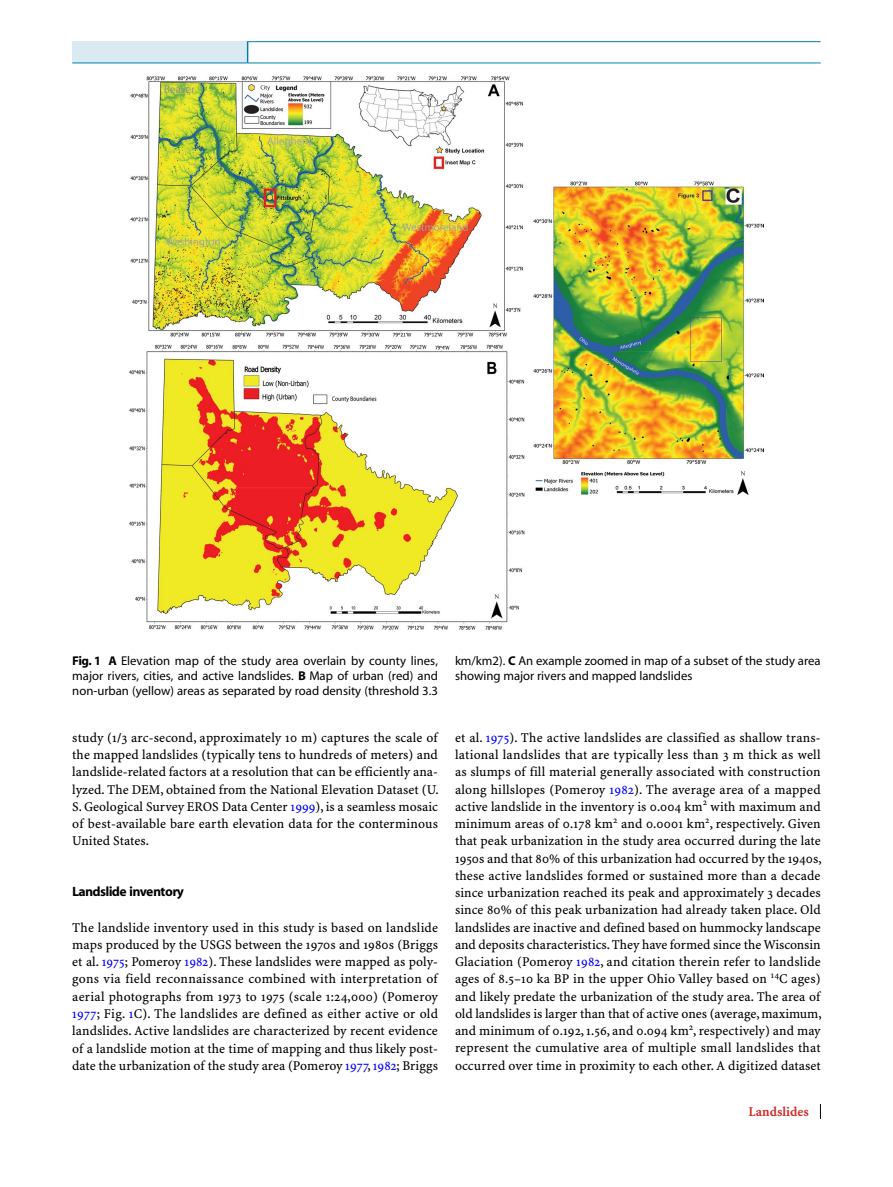
<style>
.page{position:relative;width:893px;height:1187px;background:#fff}
.page>*{position:absolute;margin:0;border:0;box-sizing:border-box;transform-origin:0 0}
.t1{font:13.5px/17.2px "S Minion Plus";letter-spacing:.005em;color:#000;text-align:justify}
.t2{font:700 13.5px "S Myriad";color:#000}
.t3{font:13.5px "S Minion Plus Bold 4";color:#d12d28}
.t4{font:12.75px/15px "S Myriad";color:#000;text-align:justify}
.s1{font-weight:700}
.s2{color:#00f}
</style>
<div class="page">
<svg style="left:820px;top:1104px;width:1px;height:14px"></svg>
<div style="left:72px;top:42px;width:176px;height:21px;background:#daeaf3"></div>
<svg style="left:247px;top:42px;width:1px;height:21px"></svg>
<hr style="left:72px;top:63px;width:176px;height:1px;background:#007faa">
<hr style="left:247px;top:41px;width:574px;height:1px;background:#007faa">
<hr style="left:248px;top:63px;width:573px;height:1px;background:#007faa">
<img style="left:130px;top:77px;width:633px;height:552px">
<p class="t4" style="left:72px;top:653px;width:367px"><span class="s1">Fig. 1 A</span> Elevation map of the study area overlain by county lines, major rivers, cities, and active landslides. <span class="s1">B</span> Map of urban (red) and non-urban (yellow) areas as separated by road density (threshold 3.3</p>
<p class="t4" style="left:455px;top:653px;width:367px">km/km2). <span class="s1">C</span> An example zoomed in map of a subset of the study area showing major rivers and mapped landslides</p>
<p class="t1" style="left:72px;top:729px;width:368px">study (1/3 arc-second, approximately 10 m) captures the scale of the mapped landslides (typically tens to hundreds of meters) and landslide-related factors at a resolution that can be efficiently ana&shy;lyzed. The DEM, obtained from the National Elevation Dataset (U.<br>S. Geological Survey EROS Data Center <span class="s2">1999</span>), is a seamless mosaic of best-available bare earth elevation data for the conterminous United States.</p>
<p class="t2" style="left:72px;top:884px;width:112px">Landslide inventory</p>
<p class="t1" style="left:72px;top:918px;width:367px">The landslide inventory used in this study is based on landslide maps produced by the USGS between the 1970s and 1980s (Briggs et al. <span class="s2">1975</span>; Pomeroy <span class="s2">1982</span>). These landslides were mapped as poly&shy;gons via field reconnaissance combined with interpretation of aerial photographs from 1973 to 1975 (scale 1:24,000) (Pomeroy <span class="s2">1977</span>; Fig. <span class="s2">1</span>C). The landslides are defined as either active or old landslides. Active landslides are characterized by recent evidence of a landslide motion at the time of mapping and thus likely post&shy;date the urbanization of the study area (Pomeroy <span class="s2">1977</span>, <span class="s2">1982</span>; Briggs</p>
<p class="t1" style="left:455px;top:729px;width:368px">et al. <span class="s2">1975</span>). The active landslides are classified as shallow trans&shy;lational landslides that are typically less than 3 m thick as well as slumps of fill material generally associated with construction along hillslopes (Pomeroy <span class="s2">1982</span>). The average area of a mapped active landslide in the inventory is 0.004 km<sup>2</sup> with maximum and minimum areas of 0.178 km<sup>2</sup> and 0.0001 km<sup>2</sup>, respectively. Given that peak urbanization in the study area occurred during the late 1950s and that 80% of this urbanization had occurred by the 1940s, these active landslides formed or sustained more than a decade since urbanization reached its peak and approximately 3 decades since 80% of this peak urbanization had already taken place. Old landslides are inactive and defined based on hummocky landscape and deposits characteristics. They have formed since the Wisconsin Glaciation (Pomeroy <span class="s2">1982</span>, and citation therein refer to landslide ages of 8.5–10 ka BP in the upper Ohio Valley based on <sup>14</sup>C ages) and likely predate the urbanization of the study area. The area of old landslides is larger than that of active ones (average, maximum, and minimum of 0.192, 1.56, and 0.094 km<sup>2</sup>, respectively) and may represent the cumulative area of multiple small landslides that occurred over time in proximity to each other. A digitized dataset</p>
<p class="t3" style="left:748px;top:1103px;width:62px">Landslides</p>
</div>
